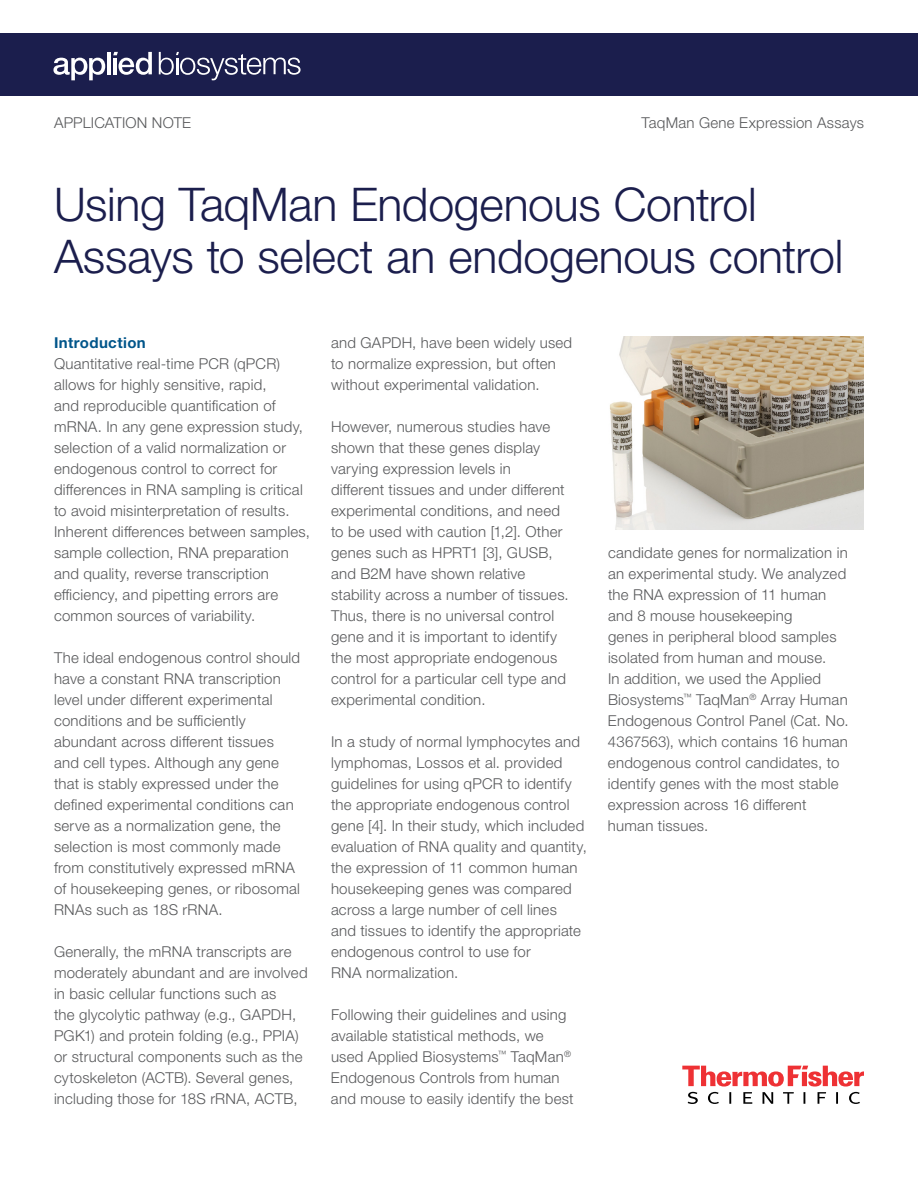
<style>
.page{position:relative;width:918px;height:1188px;background:#fff}
.page>*{position:absolute;margin:0;border:0;box-sizing:border-box;transform-origin:0 0}
.t1{font:300 46.5px/52.5px "Helvetica Neue LTW1 G";letter-spacing:-.005em;color:#1b1e4d}
.t2{font:300 15px/21px "Helvetica Neue LTW1 G";letter-spacing:.015em;color:#58595b}
.t3{font:700 15px "Helvetica Neue LTW1 G";letter-spacing:.025em;color:#00558a}
</style>
<div class="page">
<svg style="left:682px;top:1066px;width:182px;height:38px"></svg>
<img style="left:610px;top:336px;width:254px;height:193px">
<div style="left:0;top:33px;width:918px;height:63px;background:#1b1e4d"></div>
<svg style="left:159px;top:52px;width:142px;height:28px"></svg>
<svg style="left:53px;top:58px;width:52px;height:22px"></svg>
<hr style="left:107px;top:52px;width:3px;height:22px;background:#fff">
<svg style="left:113px;top:52px;width:39px;height:23px"></svg>
<p class="t2" style="left:54px;top:112px;width:139px">APPLICATION NOTE</p>
<p class="t2" style="left:642px;top:112px;width:224px">TaqMan Gene Expression Assays</p>
<h1 class="t1" style="left:54px;top:178px;width:791px">Using TaqMan Endogenous Control<br>Assays to select an endogenous control</h1>
<p class="t3" style="left:54px;top:333px;width:93px">Introduction</p>
<p class="t2" style="left:54px;top:353px;width:258px">Quantitative real-time PCR (qPCR) allows for highly sensitive, rapid,<br>and reproducible quantification of mRNA. In any gene expression study, selection of a valid normalization or endogenous control to correct for differences in RNA sampling is critical to avoid misinterpretation of results.<br>Inherent differences between samples, sample collection, RNA preparation and quality, reverse transcription efficiency, and pipetting errors are common sources of variability.</p>
<p class="t2" style="left:54px;top:647px;width:248px">The ideal endogenous control should have a constant RNA transcription level under different experimental conditions and be sufficiently abundant across different tissues and cell types. Although any gene that is stably expressed under the defined experimental conditions can serve as a normalization gene, the selection is most commonly made from constitutively expressed mRNA of housekeeping genes, or ribosomal RNAs such as 18S rRNA.</p>
<p class="t2" style="left:54px;top:941px;width:255px">Generally, the mRNA transcripts are moderately abundant and are involved in basic cellular functions such as<br>the glycolytic pathway (e.g., GAPDH, PGK1) and protein folding (e.g., PPIA) or structural components such as the cytoskeleton (ACTB). Several genes, including those for 18S rRNA, ACTB,</p>
<p class="t2" style="left:331px;top:332px;width:243px">and GAPDH, have been widely used to normalize expression, but often without experimental validation.</p>
<p class="t2" style="left:331px;top:416px;width:239px">However, numerous studies have shown that these genes display varying expression levels in<br>different tissues and under different experimental conditions, and need to be used with caution [1,2]. Other genes such as HPRT1 [3], GUSB, and B2M have shown relative stability across a number of tissues.<br>Thus, there is no universal control gene and it is important to identify the most appropriate endogenous control for a particular cell type and experimental condition.</p>
<p class="t2" style="left:331px;top:731px;width:257px">In a study of normal lymphocytes and lymphomas, Lossos et al. provided guidelines for using qPCR to identify the appropriate endogenous control gene [4]. In their study, which included evaluation of RNA quality and quantity, the expression of 11 common human housekeeping genes was compared across a large number of cell lines<br>and tissues to identify the appropriate endogenous control to use for<br>RNA normalization.</p>
<p class="t2" style="left:331px;top:1004px;width:244px">Following their guidelines and using available statistical methods, we used Applied Biosystems<sup>™</sup> TaqMan<sup>® </sup>Endogenous Controls from human and mouse to easily identify the best</p>
<p class="t2" style="left:608px;top:542px;width:242px">candidate genes for normalization in an experimental study. We analyzed the RNA expression of 11 human and 8 mouse housekeeping<br>genes in peripheral blood samples isolated from human and mouse.<br>In addition, we used the Applied<br>Biosystems<sup>™</sup> TaqMan<sup>®</sup> Array Human<br>Endogenous Control Panel (Cat. No.<br>4367563), which contains 16 human endogenous control candidates, to identify genes with the most stable expression across 16 different human tissues.</p>
</div>
